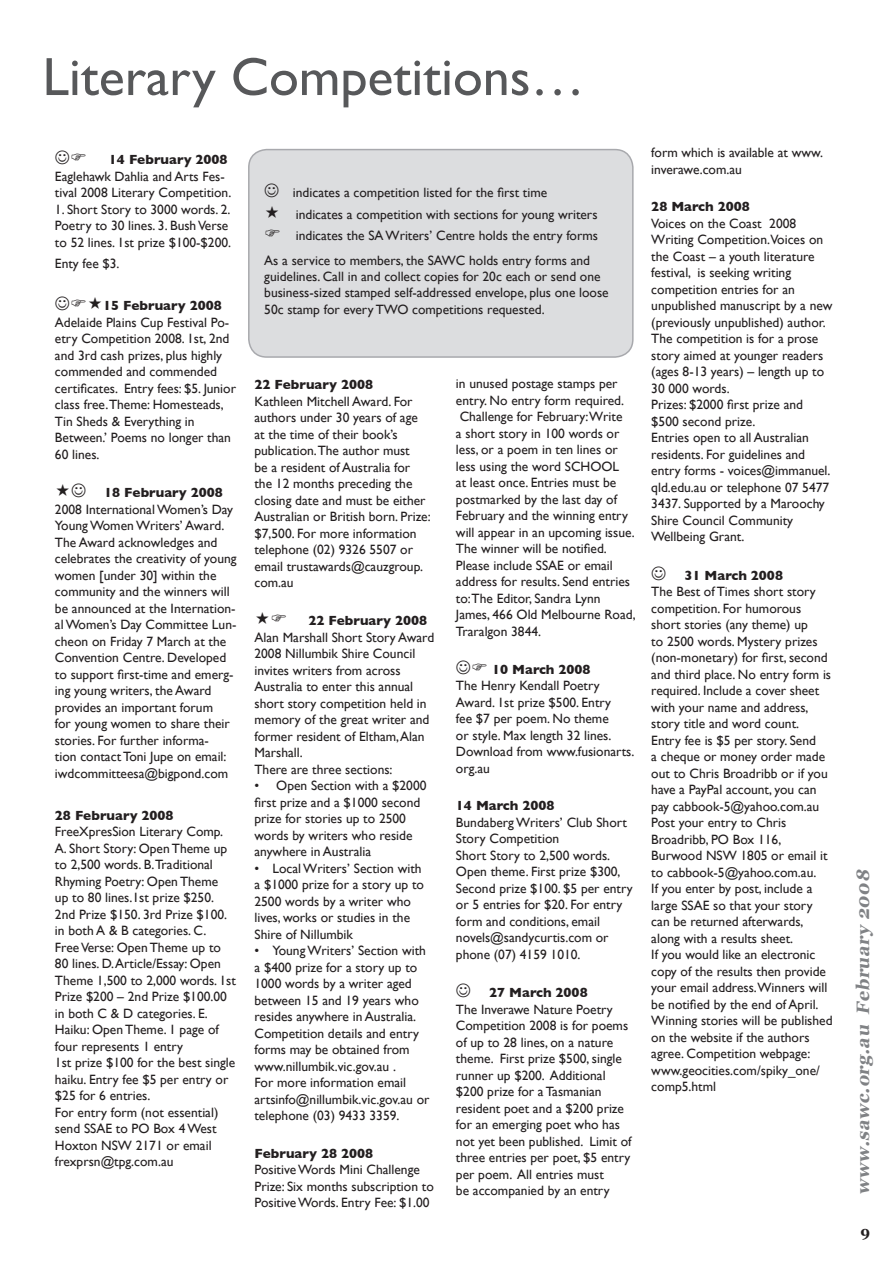
<style>
.page{position:relative;width:893px;height:1263px;background:#fff}
.page>*{position:absolute;margin:0;border:0;box-sizing:border-box;transform-origin:0 0}
.t1{font:54px "Gill Sans";color:#57585a}
.t2{font:italic 700 18px "Georgia";color:#808285}
.t3{font:700 15px "Georgia";color:#231f20}
.t4{font:13.5px/16.5px "Gill Sans";color:#231f20}
.t5{font:700 13.5px "Gill Sans";color:#231f20}
</style>
<div class="page">
<div style="left:248px;top:148px;width:386px;height:209px;background:#dcdddf"></div>
<svg style="left:265px;top:184px;width:14px;height:13px"></svg>
<svg style="left:266px;top:205px;width:12px;height:12px"></svg>
<svg style="left:266px;top:230px;width:14px;height:7px"></svg>
<h1 class="t1" style="left:43px;top:45px;width:543px">Literary Competitions…</h1>
<p class="t5" style="left:109px;top:152px;width:120px">14 February 2008</p>
<p class="t4" style="left:55px;top:168px;width:178px">Eaglehawk Dahlia and Arts Fes&shy;tival 2008 Literary Competition.</p>
<p class="t4" style="left:55px;top:201px;width:178px">1. Short Story to 3000 words. 2.<br>Poetry to 30 lines. 3. Bush Verse to 52 lines. 1st prize $100-$200.</p>
<p class="t4" style="left:55px;top:255px;width:66px">Enty fee $3.</p>
<p class="t5" style="left:103px;top:298px;width:120px">15 February 2008</p>
<p class="t4" style="left:55px;top:314px;width:183px">Adelaide Plains Cup Festival Po&shy;etry Competition 2008. 1st, 2nd and 3rd cash prizes, plus highly commended and commended certificates. Entry fees: $5. Junior class free.Theme: Homesteads,<br>Tin Sheds &amp; Everything in<br>Between.’ Poems no longer than<br>60 lines.</p>
<p class="t5" style="left:104px;top:485px;width:120px">18 February 2008</p>
<p class="t4" style="left:55px;top:501px;width:183px">2008 International Women’s Day<br>Young Women Writers’ Award.<br>The Award acknowledges and celebrates the creativity of young women [under 30] within the community and the winners will be announced at the Internation&shy;al Women’s Day Committee Lun&shy;cheon on Friday 7 March at the<br>Convention Centre. Developed to support first-time and emerg&shy;ing young writers, the Award provides an important forum<br>for young women to share their stories. For further informa-<br>tion contact Toni Jupe on email: iwdcommitteesa@bigpond.com</p>
<p class="t5" style="left:55px;top:807px;width:120px">28 February 2008</p>
<p class="t4" style="left:55px;top:823px;width:183px">FreeXpresSion Literary Comp.<br>A. Short Story: Open Theme up to 2,500 words. B.Traditional<br>Rhyming Poetry: Open Theme<br>up to 80 lines.1st prize $250.<br>2nd Prize $150. 3rd Prize $100. in both A &amp; B categories. C.<br>Free Verse: Open Theme up to<br>80 lines. D. Article/Essay: Open<br>Theme 1,500 to 2,000 words. 1st<br>Prize $200 – 2nd Prize $100.00 in both C &amp; D categories. E.<br>Haiku: Open Theme. 1 page of four represents 1 entry<br>1st prize $100 for the best single haiku. Entry fee $5 per entry or $25 for 6 entries.<br>For entry form (not essential) send SSAE to PO Box 4 West<br>Hoxton NSW 2171 or email frexprsn@tpg.com.au</p>
<p class="t4" style="left:293px;top:182px;width:307px;line-height:21.6px">indicates a competition listed for the first time indicates a competition with sections for young writers indicates the SA Writers’ Centre holds the entry forms</p>
<p class="t4" style="left:264px;top:252px;width:346px">As a service to members, the SAWC holds entry forms and guidelines. Call in and collect copies for 20c each or send one business-sized stamped self-addressed envelope, plus one loose 50c stamp for every TWO competitions requested.</p>
<p class="t5" style="left:254px;top:377px;width:120px">22 February 2008</p>
<p class="t4" style="left:254px;top:393px;width:178px">Kathleen Mitchell Award. For authors under 30 years of age at the time of their book’s publication.The author must<br>be a resident of Australia for the 12 months preceding the closing date and must be either<br>Australian or British born. Prize: $7,500. For more information telephone (02) 9326 5507 or email trustawards@cauzgroup. com.au</p>
<p class="t5" style="left:308px;top:613px;width:120px">22 February 2008</p>
<p class="t4" style="left:254px;top:629px;width:181px">Alan Marshall Short Story Award<br>2008 Nillumbik Shire Council invites writers from across<br>Australia to enter this annual short story competition held in memory of the great writer and former resident of Eltham, Alan<br>Marshall.<br>There are three sections:</p>
<p class="t4" style="left:254px;top:777px;width:174px">• Open Section with a $2000 first prize and a $1000 second prize for stories up to 2500 words by writers who reside anywhere in Australia</p>
<p class="t4" style="left:254px;top:860px;width:171px">• Local Writers’ Section with a $1000 prize for a story up to<br>2500 words by a writer who lives, works or studies in the<br>Shire of Nillumbik</p>
<p class="t4" style="left:254px;top:942px;width:177px">• Young Writers’ Section with a $400 prize for a story up to<br>1000 words by a writer aged between 15 and 19 years who resides anywhere in Australia.<br>Competition details and entry forms may be obtained from www.nillumbik.vic.gov.au .<br>For more information email artsinfo@nillumbik.vic.gov.au or telephone (03) 9433 3359.</p>
<p class="t5" style="left:254px;top:1145px;width:120px">February 28 2008</p>
<p class="t4" style="left:254px;top:1161px;width:181px">Positive Words Mini Challenge<br>Prize: Six months subscription to<br>Positive Words. Entry Fee: $1.00</p>
<p class="t4" style="left:456px;top:375px;width:181px">in unused postage stamps per entry. No entry form required.<br>Challenge for February:Write<br>a short story in 100 words or less, or a poem in ten lines or less using the word SCHOOL<br>at least once. Entries must be postmarked by the last day of<br>February and the winning entry will appear in an upcoming issue.<br>The winner will be notified.<br>Please include SSAE or email address for results. Send entries to:The Editor, Sandra Lynn<br>James, 466 Old Melbourne Road,<br>Traralgon 3844.</p>
<p class="t5" style="left:492px;top:661px;width:100px">10 March 2008</p>
<p class="t4" style="left:456px;top:677px;width:180px">The Henry Kendall Poetry<br>Award. 1st prize $500. Entry<br>fee $7 per poem. No theme<br>or style. Max length 32 lines.<br>Download from www.fusionarts. org.au</p>
<p class="t5" style="left:456px;top:798px;width:100px">14 March 2008</p>
<p class="t4" style="left:456px;top:814px;width:178px">Bundaberg Writers’ Club Short<br>Story Competition<br>Short Story to 2,500 words.<br>Open theme. First prize $300,<br>Second prize $100. $5 per entry or 5 entries for $20. For entry form and conditions, email novels@sandycurtis.com or phone (07) 4159 1010.</p>
<p class="t5" style="left:489px;top:984px;width:100px">27 March 2008</p>
<p class="t4" style="left:456px;top:1001px;width:177px">The Inverawe Nature Poetry<br>Competition 2008 is for poems of up to 28 lines, on a nature theme. First prize $500, single runner up $200. Additional $200 prize for a Tasmanian resident poet and a $200 prize for an emerging poet who has not yet been published. Limit of three entries per poet, $5 entry per poem. All entries must<br>be accompanied by an entry</p>
<p class="t4" style="left:651px;top:144px;width:173px">form which is available at www. inverawe.com.au</p>
<p class="t5" style="left:651px;top:199px;width:100px">28 March 2008</p>
<p class="t4" style="left:651px;top:215px;width:183px">Voices on the Coast 2008<br>Writing Competition.Voices on the Coast – a youth literature festival, is seeking writing competition entries for an unpublished manuscript by a new (previously unpublished) author.<br>The competition is for a prose story aimed at younger readers (ages 8-13 years) – length up to<br>30 000 words.<br>Prizes: $2000 first prize and $500 second prize.<br>Entries open to all Australian residents. For guidelines and entry forms - voices@immanuel. qld.edu.au or telephone 07 5477<br>3437. Supported by a Maroochy<br>Shire Council Community<br>Wellbeing Grant.</p>
<p class="t5" style="left:684px;top:567px;width:100px">31 March 2008</p>
<p class="t4" style="left:651px;top:583px;width:183px">The Best of Times short story competition. For humorous short stories (any theme) up<br>to 2500 words. Mystery prizes (non-monetary) for first, second and third place. No entry form is required. Include a cover sheet with your name and address, story title and word count.<br>Entry fee is $5 per story. Send<br>a cheque or money order made out to Chris Broadribb or if you have a PayPal account, you can pay cabbook-5@yahoo.com.au<br>Post your entry to Chris<br>Broadribb, PO Box 116,<br>Burwood NSW 1805 or email it to cabbook-5@yahoo.com.au.<br>If you enter by post, include a large SSAE so that your story can be returned afterwards, along with a results sheet.<br>If you would like an electronic copy of the results then provide your email address.Winners will be notified by the end of April.<br>Winning stories will be published on the website if the authors agree. Competition webpage: www.geocities.com/spiky_one/ comp5.html</p>
<h2 class="t2" style="left:853px;top:1195px;width:330px;rotate:-90deg">www.sawc.org.au February 2008</h2>
<p class="t3" style="left:860px;top:1224px;width:11px">9</p>
</div>
